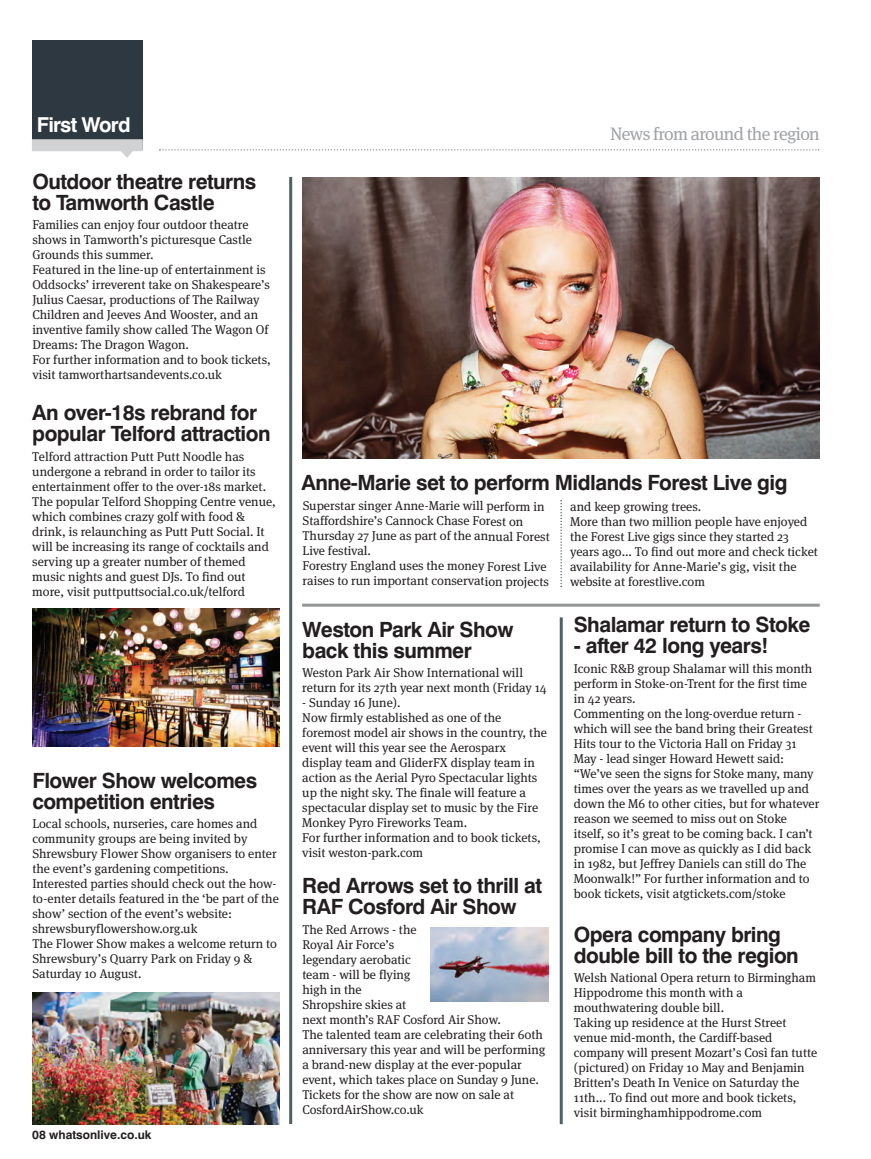
<style>
.page{position:relative;width:871px;height:1159px;background:#fff}
.page>*{position:absolute;margin:0;border:0;box-sizing:border-box;transform-origin:0 0}
.t1{font:700 21px/21px "Swiss 721 BT";letter-spacing:-.025em;color:#231f20}
.t2{font:700 20.55px "Swiss 721 BT";letter-spacing:-.04em;color:#fff}
.t3{font:18px "Meta Serif";letter-spacing:-.035em;color:#a1a3a6}
.t4{font:12.75px/15px "Meta Serif";color:#231f20}
.t5{font:700 12px "Swiss 721 BT";color:#231f20}
</style>
<div class="page">
<hr style="left:302px;top:604px;width:517px;height:3px;background:#939598">
<hr style="left:559px;top:617px;width:3px;height:507px;background:#4f606d">
<hr style="left:289px;top:177px;width:3px;height:947px;background:#4f606d">
<svg style="left:560px;top:500px;width:1px;height:87px"></svg>
<div style="left:32px;top:40px;width:111px;height:110px;background:#2e3840"></div>
<svg style="left:119px;top:151px;width:15px;height:7px"></svg>
<div style="left:32px;top:139px;width:111px;height:12px;background:#d1d2d4"></div>
<svg style="left:159px;top:149px;width:660px;height:2px"></svg>
<img style="left:302px;top:177px;width:517px;height:282px">
<img style="left:33px;top:609px;width:247px;height:137px">
<img style="left:430px;top:927px;width:118px;height:75px">
<img style="left:32px;top:992px;width:248px;height:132px">
<p class="t2" style="left:37px;top:116px;width:95px">First Word</p>
<p class="t1" style="left:32px;top:173px;width:225px">Outdoor theatre returns to Tamworth Castle</p>
<p class="t4" style="left:32px;top:218px;width:240px">Families can enjoy four outdoor theatre shows in Tamworth’s picturesque Castle Grounds this summer.<br>Featured in the line-up of entertainment is Oddsocks’ irreverent take on Shakespeare’s Julius Caesar, productions of The Railway Children and Jeeves And Wooster, and an inventive family show called The Wagon Of Dreams: The Dragon Wagon.<br>For further information and to book tickets, visit tamworthartsandevents.co.uk</p>
<p class="t1" style="left:32px;top:404px;width:240px">An over-18s rebrand for popular Telford attraction</p>
<p class="t4" style="left:32px;top:450px;width:245px">Telford attraction Putt Putt Noodle has undergone a rebrand in order to tailor its entertainment offer to the over-18s market.<br>The popular Telford Shopping Centre venue, which combines crazy golf with food &amp; drink, is relaunching as Putt Putt Social. It will be increasing its range of cocktails and serving up a greater number of themed music nights and guest DJs. To find out more, visit puttputtsocial.co.uk/telford</p>
<p class="t1" style="left:32px;top:772px;width:226px">Flower Show welcomes competition entries</p>
<p class="t4" style="left:32px;top:817px;width:248px">Local schools, nurseries, care homes and community groups are being invited by Shrewsbury Flower Show organisers to enter the event’s gardening competitions.<br>Interested parties should check out the how&shy;to-enter details featured in the ‘be part of the show’ section of the event’s website: shrewsburyflowershow.org.uk<br>The Flower Show makes a welcome return to Shrewsbury’s Quarry Park on Friday 9 &amp; Saturday 10 August.</p>
<p class="t5" style="left:32px;top:1130px;width:121px">08 whatsonlive.co.uk</p>
<p class="t3" style="left:610px;top:127px;width:211px">News from around the region</p>
<p class="t1" style="left:301px;top:473px;width:487px">Anne-Marie set to perform Midlands Forest Live gig</p>
<p class="t4" style="left:302px;top:499px;width:249px">Superstar singer Anne-Marie will perform in Staffordshire’s Cannock Chase Forest on Thursday 27 June as part of the annual Forest Live festival.<br>Forestry England uses the money Forest Live raises to run important conservation projects</p>
<p class="t4" style="left:570px;top:500px;width:249px">and keep growing trees.<br>More than two million people have enjoyed the Forest Live gigs since they started 23 years ago... To find out more and check ticket availability for Anne-Marie’s gig, visit the website at forestlive.com</p>
<p class="t1" style="left:302px;top:621px;width:213px">Weston Park Air Show back this summer</p>
<p class="t4" style="left:302px;top:666px;width:246px">Weston Park Air Show International will return for its 27th year next month (Friday 14</p>
<p class="t4" style="left:302px;top:696px;width:246px">- Sunday 16 June).<br>Now firmly established as one of the foremost model air shows in the country, the event will this year see the Aerosparx display team and GliderFX display team in action as the Aerial Pyro Spectacular lights up the night sky. The finale will feature a spectacular display set to music by the Fire Monkey Pyro Fireworks Team.<br>For further information and to book tickets, visit weston-park.com</p>
<p class="t1" style="left:302px;top:876px;width:241px">Red Arrows set to thrill at<br>RAF Cosford Air Show</p>
<p class="t4" style="left:302px;top:923px;width:244px">The Red Arrows - the<br>Royal Air Force’s<br>legendary aerobatic<br>team - will be flying<br>high in the<br>Shropshire skies at<br>next month’s RAF Cosford Air Show.<br>The talented team are celebrating their 60th anniversary this year and will be performing a brand-new display at the ever-popular event, which takes place on Sunday 9 June.<br>Tickets for the show are now on sale at<br>CosfordAirShow.co.uk</p>
<p class="t1" style="left:573px;top:616px;width:238px">Shalamar return to Stoke</p>
<p class="t1" style="left:573px;top:637px;width:196px">- after 42 long years!</p>
<p class="t4" style="left:573px;top:662px;width:247px">Iconic R&amp;B group Shalamar will this month perform in Stoke-on-Trent for the first time in 42 years.<br>Commenting on the long-overdue return - which will see the band bring their Greatest Hits tour to the Victoria Hall on Friday 31<br>May - lead singer Howard Hewett said: “We’ve seen the signs for Stoke many, many times over the years as we travelled up and down the M6 to other cities, but for whatever reason we seemed to miss out on Stoke itself, so it’s great to be coming back. I can’t promise I can move as quickly as I did back in 1982, but Jeffrey Daniels can still do The Moonwalk!” For further information and to book tickets, visit atgtickets.com/stoke</p>
<p class="t1" style="left:573px;top:926px;width:226px">Opera company bring double bill to the region</p>
<p class="t4" style="left:573px;top:971px;width:245px">Welsh National Opera return to Birmingham Hippodrome this month with a mouthwatering double bill.<br>Taking up residence at the Hurst Street venue mid-month, the Cardiff-based company will present Mozart’s Così fan tutte (pictured) on Friday 10 May and Benjamin Britten’s Death In Venice on Saturday the 11th... To find out more and book tickets, visit birminghamhippodrome.com</p>
</div>
